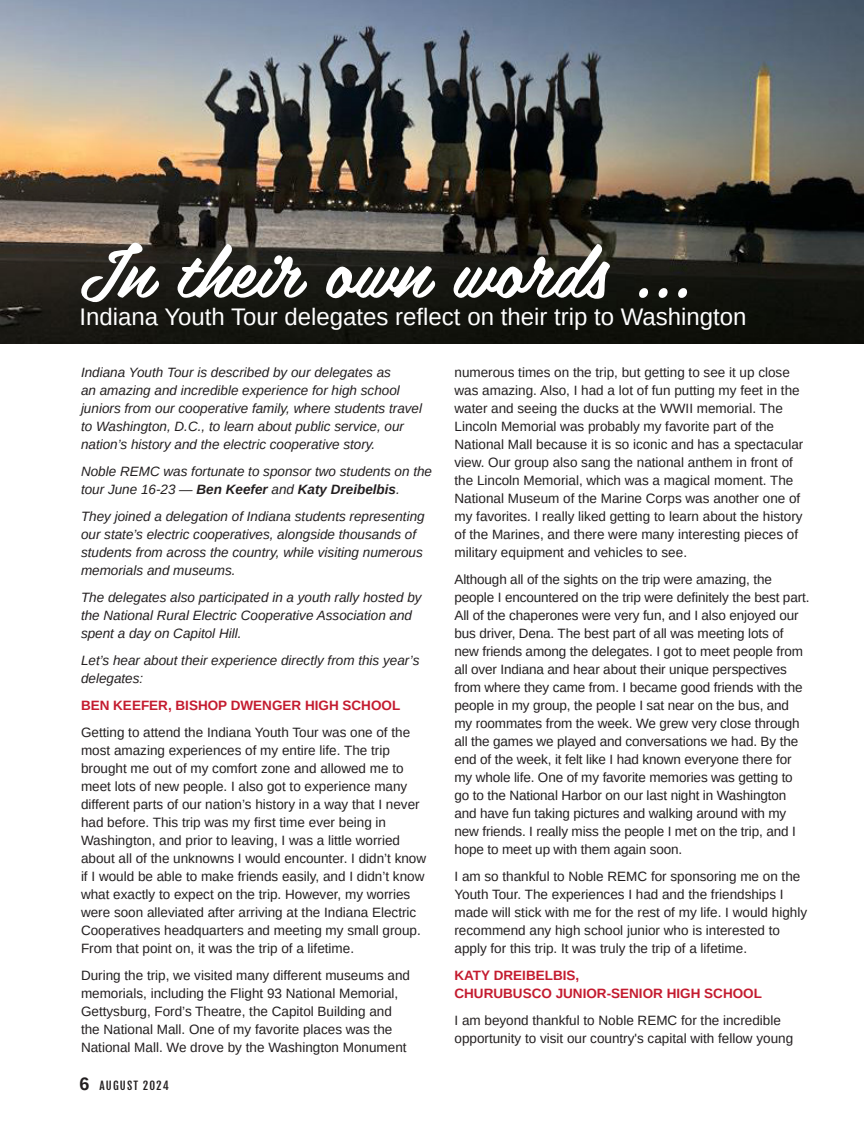
<style>
.page{position:relative;width:864px;height:1134px;background:#fff}
.page>*{position:absolute;margin:0;border:0;box-sizing:border-box;transform-origin:0 0}
.Body_Copy_Arimo_Single-Page{font:72px "Belinda";color:#fff}
.Body_Copy_Arimo_Single-Page-2{font:24px "Arimo";color:#fff}
.Body_Copy_Arimo_Single-Page-3{font:13.5px/18px "Arimo";color:#231f20}
.Body_Copy_Arimo_Single-Page-4{font:italic 13.5px/18px "Arimo";color:#231f20}
.Body_Copy_Arimo_Single-Page-5{font:700 13.5px/18px "Arimo";color:#c41b2f}
.t1{font:11.25px "Fjalla One";letter-spacing:.1em;color:#231f20}
.s1{font-weight:700}
.s2{font-family:"Arimo";font-weight:700;font-size:18px}
</style>
<div class="page">
<img style="left:0;top:0;width:864px;height:343px">
<p class="Body_Copy_Arimo_Single-Page" style="left:80px;top:211px;width:612px">In their own words ...</p>
<p class="Body_Copy_Arimo_Single-Page-2" style="left:80px;top:302px;width:669px">Indiana Youth Tour delegates reflect on their trip to Washington</p>
<p class="Body_Copy_Arimo_Single-Page-4" style="left:81px;top:363px;width:343px">Indiana Youth Tour is described by our delegates as<br>an amazing and incredible experience for high school juniors from our cooperative family, where students travel to Washington, D.C., to learn about public service, our nation’s history and the electric cooperative story.</p>
<p class="Body_Copy_Arimo_Single-Page-4" style="left:81px;top:462px;width:353px">Noble REMC was fortunate to sponsor two students on the tour June 16-23 — <span class="s1">Ben Keefer</span> and <span class="s1">Katy Dreibelbis</span>.</p>
<p class="Body_Copy_Arimo_Single-Page-4" style="left:81px;top:507px;width:345px">They joined a delegation of Indiana students representing our state’s electric cooperatives, alongside thousands of students from across the country, while visiting numerous memorials and museums.</p>
<p class="Body_Copy_Arimo_Single-Page-4" style="left:81px;top:588px;width:342px">The delegates also participated in a youth rally hosted by the National Rural Electric Cooperative Association and spent a day on Capitol Hill.</p>
<p class="Body_Copy_Arimo_Single-Page-4" style="left:81px;top:651px;width:340px">Let’s hear about their experience directly from this year’s delegates:</p>
<p class="Body_Copy_Arimo_Single-Page-5" style="left:81px;top:697px;width:321px">BEN KEEFER, BISHOP DWENGER HIGH SCHOOL</p>
<p class="Body_Copy_Arimo_Single-Page-3" style="left:81px;top:723px;width:347px">Getting to attend the Indiana Youth Tour was one of the most amazing experiences of my entire life. The trip brought me out of my comfort zone and allowed me to meet lots of new people. I also got to experience many different parts of our nation’s history in a way that I never had before. This trip was my first time ever being in Washington, and prior to leaving, I was a little worried about all of the unknowns I would encounter. I didn’t know if I would be able to make friends easily, and I didn’t know what exactly to expect on the trip. However, my worries were soon alleviated after arriving at the Indiana Electric Cooperatives headquarters and meeting my small group.<br>From that point on, it was the trip of a lifetime.</p>
<p class="Body_Copy_Arimo_Single-Page-3" style="left:81px;top:966px;width:331px">During the trip, we visited many different museums and memorials, including the Flight 93 National Memorial, Gettysburg, Ford’s Theatre, the Capitol Building and the National Mall. One of my favorite places was the National Mall. We drove by the Washington Monument</p>
<p class="t1" style="left:80px;top:1079px;width:91px"><span class="s2">6</span> AUGUST 2024</p>
<p class="Body_Copy_Arimo_Single-Page-3" style="left:454px;top:363px;width:350px">numerous times on the trip, but getting to see it up close was amazing. Also, I had a lot of fun putting my feet in the water and seeing the ducks at the WWII memorial. The Lincoln Memorial was probably my favorite part of the National Mall because it is so iconic and has a spectacular view. Our group also sang the national anthem in front of the Lincoln Memorial, which was a magical moment. The National Museum of the Marine Corps was another one of my favorites. I really liked getting to learn about the history of the Marines, and there were many interesting pieces of military equipment and vehicles to see.</p>
<p class="Body_Copy_Arimo_Single-Page-3" style="left:454px;top:570px;width:356px">Although all of the sights on the trip were amazing, the people I encountered on the trip were definitely the best part.<br>All of the chaperones were very fun, and I also enjoyed our bus driver, Dena. The best part of all was meeting lots of new friends among the delegates. I got to meet people from all over Indiana and hear about their unique perspectives from where they came from. I became good friends with the people in my group, the people I sat near on the bus, and my roommates from the week. We grew very close through all the games we played and conversations we had. By the end of the week, it felt like I had known everyone there for my whole life. One of my favorite memories was getting to go to the National Harbor on our last night in Washington and have fun taking pictures and walking around with my new friends. I really miss the people I met on the trip, and I hope to meet up with them again soon.</p>
<p class="Body_Copy_Arimo_Single-Page-3" style="left:454px;top:867px;width:354px">I am so thankful to Noble REMC for sponsoring me on the Youth Tour. The experiences I had and the friendships I made will stick with me for the rest of my life. I would highly recommend any high school junior who is interested to apply for this trip. It was truly the trip of a lifetime.</p>
<p class="Body_Copy_Arimo_Single-Page-5" style="left:454px;top:967px;width:309px">KATY DREIBELBIS,<br>CHURUBUSCO JUNIOR-SENIOR HIGH SCHOOL</p>
<p class="Body_Copy_Arimo_Single-Page-3" style="left:454px;top:1011px;width:340px">I am beyond thankful to Noble REMC for the incredible opportunity to visit our country's capital with fellow young</p>
</div>
